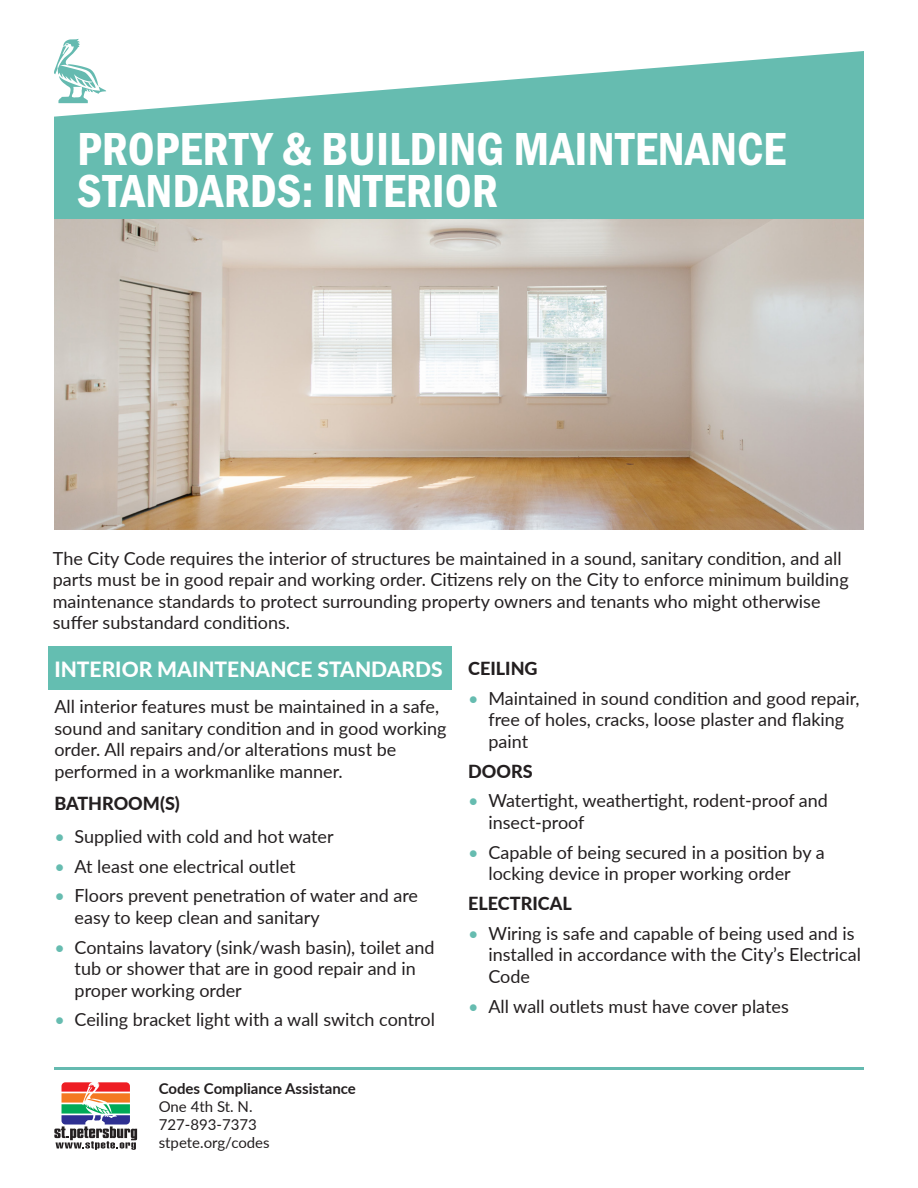
<style>
.page{position:relative;width:918px;height:1188px;background:#fff}
.page>*{position:absolute;margin:0;border:0;box-sizing:border-box;transform-origin:0 0}
.t1{font:48px/42px "Franklin Gothic URW Con Dem";color:#fff}
.t2{font:800 21px "Lato";color:#fff}
.t3{font:18px/21.6px "Lato";color:#231f20}
.t4{font:800 18px "Lato";color:#231f20}
.t5{font:15px/18px "Lato";color:#231f20}
.t6{font:700 15px "Lato";color:#231f20}
.s1{color:#66bcb0}
</style>
<div class="page">
<div style="left:48px;top:647px;width:404px;height:43px;background:#64beb1"></div>
<svg style="left:54px;top:51px;width:810px;height:168px;fill:#66bcb0"></svg>
<svg style="left:54px;top:39px;width:52px;height:64px"></svg>
<hr style="left:55px;top:1067px;width:809px;height:3px;background:#65bab0">
<svg style="left:54px;top:1082px;width:83px;height:68px"></svg>
<img style="left:54px;top:219px;width:810px;height:310px">
<h1 class="t1" style="left:77px;top:126px;width:710px">PROPERTY &amp; BUILDING MAINTENANCE<br>STANDARDS: INTERIOR</h1>
<p class="t3" style="left:53px;top:546px;width:797px">The City Code requires the interior of structures be maintained in a sound, sanitary condition, and all parts must be in good repair and working order. Citizens rely on the City to enforce minimum building maintenance standards to protect surrounding property owners and tenants who might otherwise suffer substandard conditions.</p>
<p class="t2" style="left:54px;top:654px;width:390px">INTERIOR MAINTENANCE STANDARDS</p>
<p class="t3" style="left:54px;top:695px;width:394px">All interior features must be maintained in a safe, sound and sanitary condition and in good working order. All repairs and/or alterations must be performed in a workmanlike manner.</p>
<p class="t4" style="left:54px;top:791px;width:127px">BATHROOM(S)</p>
<p class="t3" style="left:54px;top:825px;width:281px"><span class="s1">•</span> Supplied with cold and hot water</p>
<p class="t3" style="left:54px;top:854px;width:243px"><span class="s1">•</span> At least one electrical outlet</p>
<p class="t3" style="left:75px;top:884px;width:345px;text-indent:-20px"><span class="s1">•</span> Floors prevent penetration of water and are easy to keep clean and sanitary</p>
<p class="t3" style="left:75px;top:935px;width:362px;text-indent:-20px"><span class="s1">•</span> Contains lavatory (sink/wash basin), toilet and tub or shower that are in good repair and in proper working order</p>
<p class="t3" style="left:54px;top:1008px;width:382px"><span class="s1">•</span> Ceiling bracket light with a wall switch control</p>
<p class="t6" style="left:159px;top:1078px;width:199px">Codes Compliance Assistance</p>
<p class="t5" style="left:159px;top:1097px;width:112px">One 4th St. N.<br>727-893-7373 stpete.org/codes</p>
<p class="t4" style="left:468px;top:655px;width:71px">CEILING</p>
<p class="t3" style="left:488px;top:687px;width:373px;text-indent:-20px"><span class="s1">•</span> Maintained in sound condition and good repair, free of holes, cracks, loose plaster and flaking paint</p>
<p class="t4" style="left:468px;top:758px;width:66px">DOORS</p>
<p class="t3" style="left:488px;top:789px;width:341px;text-indent:-20px"><span class="s1">•</span> Watertight, weathertight, rodent-proof and insect-proof</p>
<p class="t3" style="left:488px;top:841px;width:338px;text-indent:-20px"><span class="s1">•</span> Capable of being secured in a position by a locking device in proper working order</p>
<p class="t4" style="left:468px;top:890px;width:105px">ELECTRICAL</p>
<p class="t3" style="left:488px;top:922px;width:374px;text-indent:-20px"><span class="s1">•</span> Wiring is safe and capable of being used and is installed in accordance with the City’s Electrical<br>Code</p>
<p class="t3" style="left:468px;top:994px;width:322px"><span class="s1">•</span> All wall outlets must have cover plates</p>
</div>
